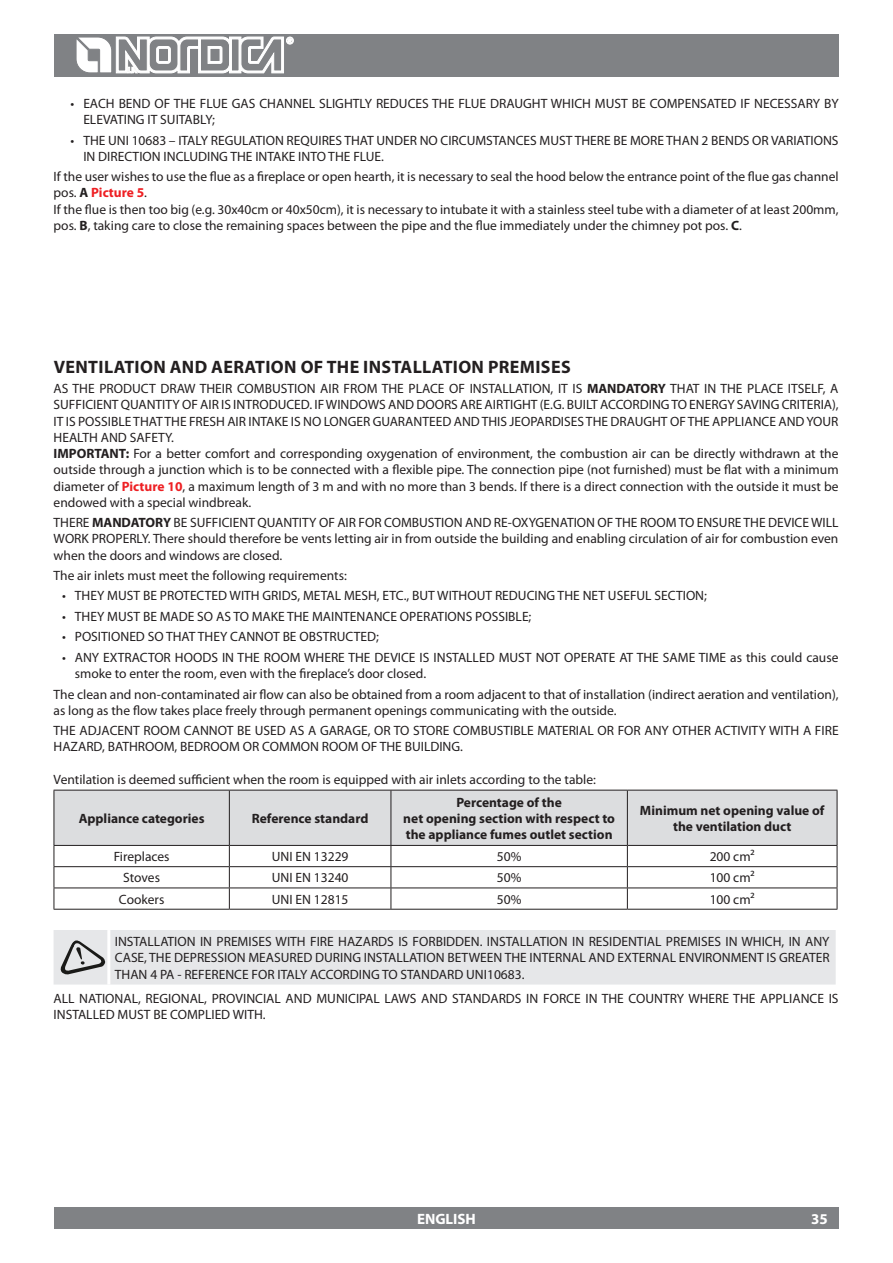
<style>
.page{position:relative;width:893px;height:1263px;background:#fff}
.page>*{position:absolute;margin:0;border:0;box-sizing:border-box;transform-origin:0 0}
.t1{font:700 18px "Myriad Pro";color:#231f20}
.t2{font:700 15px "Myriad Pro";color:#fff}
.t3{font:13.5px/16.2px "Myriad Pro";color:#231f20}
.t4{font:700 13.5px/16.2px "Myriad Pro";color:#231f20;text-align:center}
.s1{font-weight:700}
.s2{font-weight:700;color:#ee1f23}
</style>
<div class="page">
<div style="left:54px;top:34px;width:785px;height:43px;background:#808285"></div>
<svg style="left:76px;top:37px;width:217px;height:36px"></svg>
<div style="left:54px;top:1208px;width:785px;height:21px;background:#808285"></div>
<svg style="left:54px;top:790px;width:784px;height:119px"></svg>
<hr style="left:54px;top:887px;width:175px;height:1px;background:#231f20">
<hr style="left:54px;top:909px;width:175px;height:1px;background:#231f20">
<hr style="left:229px;top:909px;width:162px;height:1px;background:#231f20">
<hr style="left:391px;top:909px;width:236px;height:1px;background:#231f20">
<hr style="left:627px;top:909px;width:210px;height:1px;background:#231f20">
<div style="left:54px;top:930px;width:782px;height:54px;background:#e6e7e9"></div>
<p class="t3" style="left:83px;top:95px;width:757px;text-indent:-13px">• EACH BEND OF THE FLUE GAS CHANNEL SLIGHTLY REDUCES THE FLUE DRAUGHT WHICH MUST BE COMPENSATED IF NECESSARY BY<br>ELEVATING IT SUITABLY;</p>
<p class="t3" style="left:83px;top:132px;width:757px;text-indent:-13px">• THE UNI 10683 – ITALY REGULATION REQUIRES THAT UNDER NO CIRCUMSTANCES MUST THERE BE MORE THAN 2 BENDS OR VARIATIONS<br>IN DIRECTION INCLUDING THE INTAKE INTO THE FLUE.</p>
<p class="t3" style="left:54px;top:168px;width:787px">If the user wishes to use the flue as a fireplace or open hearth, it is necessary to seal the hood below the entrance point of the flue gas channel pos. <span class="s1">A</span> <span class="s2">Picture 5</span>.<br>If the flue is then too big (e.g. 30x40cm or 40x50cm), it is necessary to intubate it with a stainless steel tube with a diameter of at least 200mm, pos. <span class="s1">B</span>, taking care to close the remaining spaces between the pipe and the flue immediately under the chimney pot pos. <span class="s1">C</span>.</p>
<h1 class="t1" style="left:54px;top:355px;width:11px">Ventilationandaerationoftheinstallationpremises</h1>
<p class="t3" style="left:54px;top:380px;width:787px">AS THE PRODUCT DRAW THEIR COMBUSTION AIR FROM THE PLACE OF INSTALLATION, IT IS <span class="s1">MANDATORY</span> THAT IN THE PLACE ITSELF, A SUFFICIENT QUANTITY OF AIR IS INTRODUCED. IF WINDOWS AND DOORS ARE AIRTIGHT (E.G. BUILT ACCORDING TO ENERGY SAVING CRITERIA), IT IS POSSIBLE THAT THE FRESH AIR INTAKE IS NO LONGER GUARANTEED AND THIS JEOPARDISES THE DRAUGHT OF THE APPLIANCE AND YOUR HEALTH AND SAFETY.<br><span class="s1">IMPORTANT:</span> For a better comfort and corresponding oxygenation of environment, the combustion air can be directly withdrawn at the outside through a junction which is to be connected with a flexible pipe. The connection pipe (not furnished) must be flat with a minimum diameter of <span class="s2">Picture 10</span>, a maximum length of 3 m and with no more than 3 bends. If there is a direct connection with the outside it must be endowed with a special windbreak.</p>
<p class="t3" style="left:54px;top:514px;width:786px;text-align:justify">THERE <span class="s1">MANDATORY</span> BE SUFFICIENT QUANTITY OF AIR FOR COMBUSTION AND RE-OXYGENATION OF THE ROOM TO ENSURE THE DEVICE WILL WORK PROPERLY. There should therefore be vents letting air in from outside the building and enabling circulation of air for combustion even when the doors and windows are closed.</p>
<p class="t3" style="left:54px;top:567px;width:295px">The air inlets must meet the following requirements:</p>
<p class="t3" style="left:62px;top:588px;width:646px">• THEY MUST BE PROTECTED WITH GRIDS, METAL MESH, ETC., BUT WITHOUT REDUCING THE NET USEFUL SECTION;</p>
<p class="t3" style="left:62px;top:608px;width:471px">• THEY MUST BE MADE SO AS TO MAKE THE MAINTENANCE OPERATIONS POSSIBLE;</p>
<p class="t3" style="left:62px;top:628px;width:318px">• POSITIONED SO THAT THEY CANNOT BE OBSTRUCTED;</p>
<p class="t3" style="left:75px;top:649px;width:765px;text-indent:-13px">• ANY EXTRACTOR HOODS IN THE ROOM WHERE THE DEVICE IS INSTALLED MUST NOT OPERATE AT THE SAME TIME as this could cause smoke to enter the room, even with the fireplace’s door closed.</p>
<p class="t3" style="left:54px;top:686px;width:786px">The clean and non-contaminated air flow can also be obtained from a room adjacent to that of installation (indirect aeration and ventilation), as long as the flow takes place freely through permanent openings communicating with the outside.</p>
<p class="t3" style="left:54px;top:722px;width:787px">THE ADJACENT ROOM CANNOT BE USED AS A GARAGE, OR TO STORE COMBUSTIBLE MATERIAL OR FOR ANY OTHER ACTIVITY WITH A FIRE<br>HAZARD, BATHROOM, BEDROOM OR COMMON ROOM OF THE BUILDING.</p>
<p class="t3" style="left:54px;top:771px;width:544px">Ventilation is deemed sufficient when the room is equipped with air inlets according to the table:</p>
<p class="t4" style="left:79px;top:810px;width:127px">Appliance categories</p>
<p class="t4" style="left:252px;top:810px;width:118px">Reference standard</p>
<p class="t4" style="left:403px;top:793px;width:213px">Percentage of the<br>net opening section with respect to the appliance fumes outlet section</p>
<p class="t4" style="left:640px;top:802px;width:186px">Minimum net opening value of the ventilation duct</p>
<p class="t3" style="left:114px;top:848px;width:57px">Fireplaces</p>
<p class="t3" style="left:272px;top:848px;width:78px">UNI EN 13229</p>
<p class="t3" style="left:497px;top:848px;width:26px">50%</p>
<p class="t3" style="left:710px;top:848px;width:47px">200 cm²</p>
<p class="t3" style="left:123px;top:869px;width:38px">Stoves</p>
<p class="t3" style="left:272px;top:869px;width:78px">UNI EN 13240</p>
<p class="t3" style="left:497px;top:869px;width:26px">50%</p>
<p class="t3" style="left:710px;top:869px;width:47px">100 cm²</p>
<p class="t3" style="left:119px;top:891px;width:47px">Cookers</p>
<p class="t3" style="left:272px;top:891px;width:78px">UNI EN 12815</p>
<p class="t3" style="left:497px;top:891px;width:26px">50%</p>
<p class="t3" style="left:710px;top:891px;width:47px">100 cm²</p>
<p class="t3" style="left:115px;top:933px;width:716px;text-align:justify">INSTALLATION IN PREMISES WITH FIRE HAZARDS IS FORBIDDEN. INSTALLATION IN RESIDENTIAL PREMISES IN WHICH, IN ANY CASE, THE DEPRESSION MEASURED DURING INSTALLATION BETWEEN THE INTERNAL AND EXTERNAL ENVIRONMENT IS GREATER THAN 4 PA - REFERENCE FOR ITALY ACCORDING TO STANDARD UNI10683.</p>
<p class="t3" style="left:54px;top:990px;width:786px">ALL NATIONAL, REGIONAL, PROVINCIAL AND MUNICIPAL LAWS AND STANDARDS IN FORCE IN THE COUNTRY WHERE THE APPLIANCE IS<br>INSTALLED MUST BE COMPLIED WITH.</p>
<p class="t2" style="left:417px;top:1209px;width:60px">ENGLISH</p>
<p class="t2" style="left:811px;top:1209px;width:18px">35</p>
</div>
